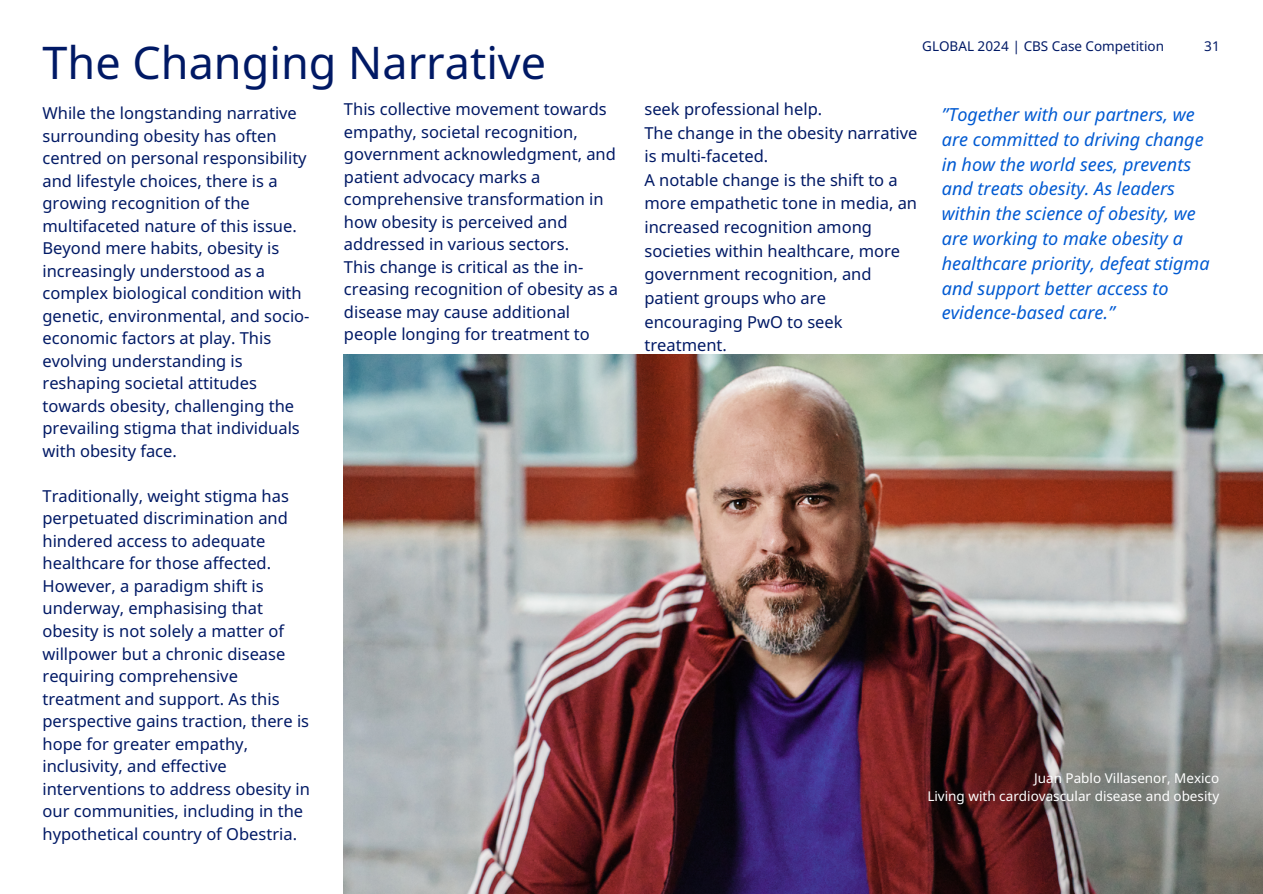
<style>
.page{position:relative;width:1263px;height:894px;background:#fff}
.page>*{position:absolute;margin:0;border:0;box-sizing:border-box;transform-origin:0 0}
.t1{font:45px "Apis";color:#001965}
.t2{font:italic 18px/24.8px "Apis";color:#005ad2}
.t3{font:16.5px/22.5px "Apis";color:#001965}
.t4{font:13.5px/18px "Apis";color:#fff;text-align:right}
.t5{font:13.5px "Apis";color:#001965}
</style>
<div class="page">
<img style="left:344px;top:354px;width:919px;height:539px">
<h1 class="t1" style="left:43px;top:31px;width:505px">The Changing Narrative</h1>
<p class="t5" style="left:922px;top:36px;width:243px">GLOBAL 2024 | CBS Case Competition</p>
<p class="t5" style="left:1204px;top:36px;width:17px">31</p>
<p class="t3" style="left:43px;top:101px;width:269px">While the longstanding narrative surrounding obesity has often centred on personal responsibility and lifestyle choices, there is a growing recognition of the multifaceted nature of this issue.<br>Beyond mere habits, obesity is increasingly understood as a complex biological condition with genetic, environmental, and socio&shy;economic factors at play. This evolving understanding is reshaping societal attitudes towards obesity, challenging the prevailing stigma that individuals with obesity face.</p>
<p class="t3" style="left:43px;top:484px;width:269px">Traditionally, weight stigma has perpetuated discrimination and hindered access to adequate healthcare for those affected.<br>However, a paradigm shift is underway, emphasising that obesity is not solely a matter of willpower but a chronic disease requiring comprehensive treatment and support. As this perspective gains traction, there is hope for greater empathy, inclusivity, and effective interventions to address obesity in our communities, including in the hypothetical country of Obestria.</p>
<p class="t3" style="left:344px;top:97px;width:276px">This collective movement towards empathy, societal recognition, government acknowledgment, and patient advocacy marks a comprehensive transformation in how obesity is perceived and addressed in various sectors.<br>This change is critical as the in&shy;creasing recognition of obesity as a disease may cause additional people longing for treatment to</p>
<p class="t3" style="left:644px;top:97px;width:275px;line-height:23.7px">seek professional help.<br>The change in the obesity narrative is multi-faceted.<br>A notable change is the shift to a more empathetic tone in media, an increased recognition among societies within healthcare, more government recognition, and patient groups who are encouraging PwO to seek treatment.</p>
<p class="t2" style="left:942px;top:102px;width:269px">”Together with our partners, we are committed to driving change in how the world sees, prevents and treats obesity. As leaders within the science of obesity, we are working to make obesity a healthcare priority, defeat stigma and support better access to evidence-based care.”</p>
<p class="t4" style="left:927px;top:768px;width:293px">Juan Pablo Villasenor, Mexico<br>Living with cardiovascular disease and obesity</p>
</div>
